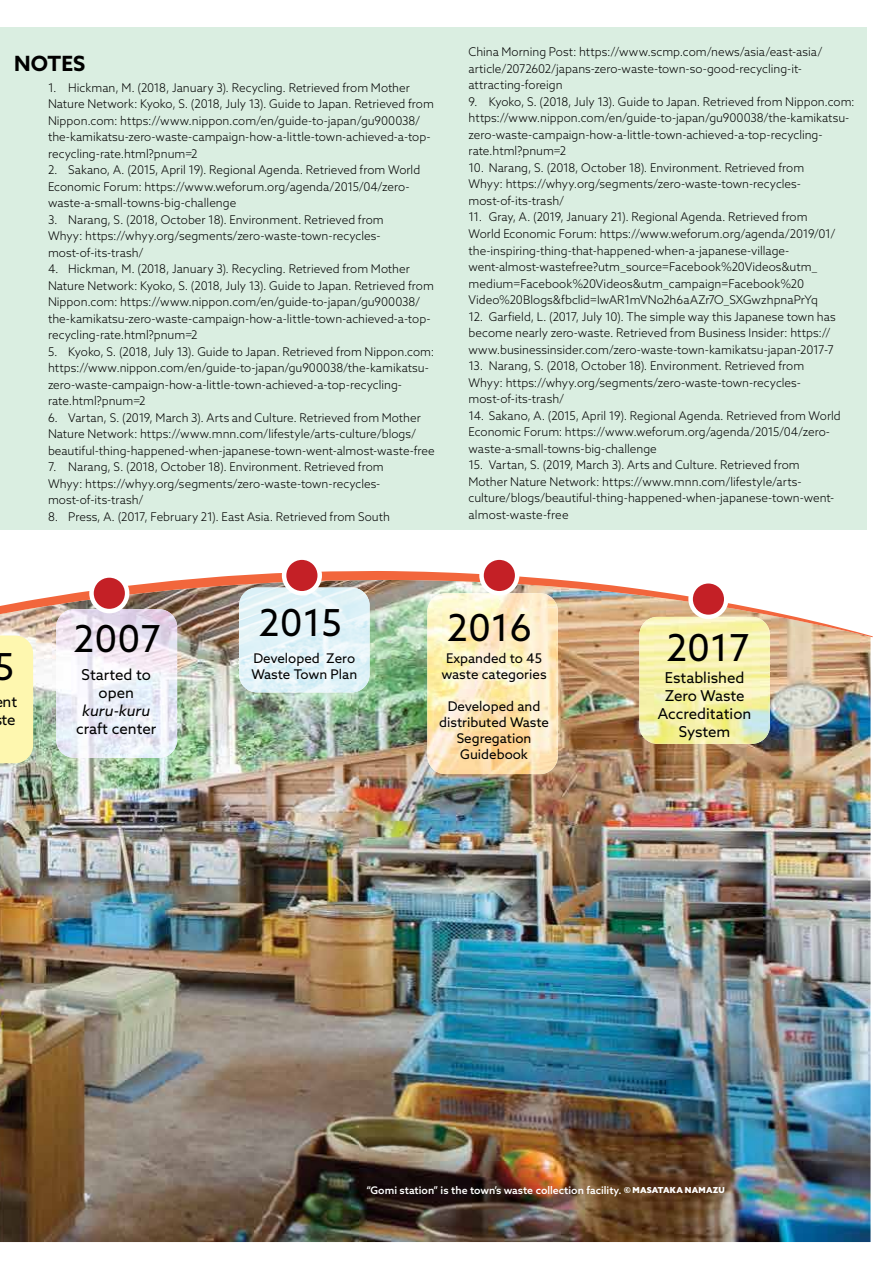
<style>
.page{position:relative;width:893px;height:1263px;background:#fff}
.page>*{position:absolute;margin:0;border:0;box-sizing:border-box;transform-origin:0 0}
.t1{font:37.2px "Azo Sans";color:#000}
.t2{font:700 21px "Azo Sans";color:#000}
.t3{font:15px/18px "Azo Sans";color:#000;text-align:center}
.t4{font:italic 15px "Azo Sans";color:#000}
.t5{font:13.35px/16px "Azo Sans";color:#000;text-align:center}
.t6{font:300 12px/16.5px "Azo Sans";color:#000}
.t7{font:500 10.5px "Azo Sans";color:#fff}
.s1{font-weight:900;font-size:8.25px}
</style>
<div class="page">
<div style="left:0;top:27px;width:866px;height:503px;background:#daeee1"></div>
<img style="left:0;top:1215px;width:870px;height:27px">
<img style="left:0;top:571px;width:873px;height:644px">
<svg style="left:282px;top:559px;width:40px;height:36px"></svg>
<svg style="left:688px;top:579px;width:40px;height:40px"></svg>
<svg style="left:89px;top:573px;width:40px;height:40px"></svg>
<img style="left:427px;top:593px;width:131px;height:181px">
<svg style="left:479px;top:559px;width:40px;height:36px"></svg>
<h2 class="t2" style="left:14px;top:49px;width:72px">NOTES</h2>
<p class="t6" style="left:48px;top:79px;width:387px">1. Hickman, M. (2018, January 3). Recycling. Retrieved from Mother Nature Network: Kyoko, S. (2018, July 13). Guide to Japan. Retrieved from Nippon.com: https://www.nippon.com/en/guide-to-japan/gu900038/ the-kamikatsu-zero-waste-campaign-how-a-little-town-achieved-a-top&shy;recycling-rate.html?pnum=2</p>
<p class="t6" style="left:48px;top:162px;width:374px">2. Sakano, A. (2015, April 19). Regional Agenda. Retrieved from World<br>Economic Forum: https://www.weforum.org/agenda/2015/04/zero&shy;waste-a-small-towns-big-challenge</p>
<p class="t6" style="left:48px;top:211px;width:337px">3. Narang, S. (2018, October 18). Environment. Retrieved from<br>Whyy: https://whyy.org/segments/zero-waste-town-recycles&shy;most-of-its-trash/</p>
<p class="t6" style="left:48px;top:261px;width:387px">4. Hickman, M. (2018, January 3). Recycling. Retrieved from Mother Nature Network: Kyoko, S. (2018, July 13). Guide to Japan. Retrieved from Nippon.com: https://www.nippon.com/en/guide-to-japan/gu900038/ the-kamikatsu-zero-waste-campaign-how-a-little-town-achieved-a-top&shy;recycling-rate.html?pnum=2</p>
<p class="t6" style="left:48px;top:343px;width:388px">5. Kyoko, S. (2018, July 13). Guide to Japan. Retrieved from Nippon.com: https://www.nippon.com/en/guide-to-japan/gu900038/the-kamikatsu&shy;zero-waste-campaign-how-a-little-town-achieved-a-top-recycling&shy;rate.html?pnum=2</p>
<p class="t6" style="left:48px;top:409px;width:388px">6. Vartan, S. (2019, March 3). Arts and Culture. Retrieved from Mother<br>Nature Network: https://www.mnn.com/lifestyle/arts-culture/blogs/ beautiful-thing-happened-when-japanese-town-went-almost-waste-free</p>
<p class="t6" style="left:48px;top:459px;width:337px">7. Narang, S. (2018, October 18). Environment. Retrieved from<br>Whyy: https://whyy.org/segments/zero-waste-town-recycles&shy;most-of-its-trash/</p>
<p class="t6" style="left:48px;top:508px;width:343px">8. Press, A. (2017, February 21). East Asia. Retrieved from South</p>
<p class="t6" style="left:469px;top:44px;width:355px">China Morning Post: https://www.scmp.com/news/asia/east-asia/ article/2072602/japans-zero-waste-town-so-good-recycling-it&shy;attracting-foreign</p>
<p class="t6" style="left:469px;top:93px;width:388px">9. Kyoko, S. (2018, July 13). Guide to Japan. Retrieved from Nippon.com: https://www.nippon.com/en/guide-to-japan/gu900038/the-kamikatsu&shy;zero-waste-campaign-how-a-little-town-achieved-a-top-recycling&shy;rate.html?pnum=2</p>
<p class="t6" style="left:468px;top:159px;width:337px">10. Narang, S. (2018, October 18). Environment. Retrieved from<br>Whyy: https://whyy.org/segments/zero-waste-town-recycles&shy;most-of-its-trash/</p>
<p class="t6" style="left:468px;top:209px;width:369px">11. Gray, A. (2019, January 21). Regional Agenda. Retrieved from World Economic Forum: https://www.weforum.org/agenda/2019/01/ the-inspiring-thing-that-happened-when-a-japanese-village&shy;went-almost-wastefree?utm_source=Facebook%20Videos&amp;utm_ medium=Facebook%20Videos&amp;utm_campaign=Facebook%20<br>Video%20Blogs&amp;fbclid=IwAR1mVNo2h6aAZr7O_SXGwzhpnaPrYq</p>
<p class="t6" style="left:468px;top:308px;width:369px">12. Garfield, L. (2017, July 10). The simple way this Japanese town has become nearly zero-waste. Retrieved from Business Insider: https:// www.businessinsider.com/zero-waste-town-kamikatsu-japan-2017-7</p>
<p class="t6" style="left:468px;top:357px;width:337px">13. Narang, S. (2018, October 18). Environment. Retrieved from<br>Whyy: https://whyy.org/segments/zero-waste-town-recycles&shy;most-of-its-trash/</p>
<p class="t6" style="left:468px;top:407px;width:374px">14. Sakano, A. (2015, April 19). Regional Agenda. Retrieved from World<br>Economic Forum: https://www.weforum.org/agenda/2015/04/zero&shy;waste-a-small-towns-big-challenge</p>
<p class="t6" style="left:468px;top:456px;width:367px">15. Vartan, S. (2019, March 3). Arts and Culture. Retrieved from Mother Nature Network: https://www.mnn.com/lifestyle/arts&shy;culture/blogs/beautiful-thing-happened-when-japanese-town-went&shy;almost-waste-free</p>
<h1 class="t1" style="left:-7px;top:643px;width:22px">5</h1>
<p class="t3" style="left:2px;top:692px;width:17px;text-align:left">nt te</p>
<h1 class="t1" style="left:74px;top:615px;width:89px">2007</h1>
<p class="t3" style="left:82px;top:665px;width:71px">Started to open</p>
<p class="t4" style="left:82px;top:700px;width:69px">kuru-kuru</p>
<p class="t3" style="left:76px;top:719px;width:82px">craft center</p>
<h1 class="t1" style="left:259px;top:598px;width:85px">2015</h1>
<p class="t5" style="left:251px;top:650px;width:107px;text-align:left">Developed Zero<br>Waste Town Plan</p>
<h1 class="t1" style="left:447px;top:604px;width:87px">2016</h1>
<p class="t5" style="left:441px;top:650px;width:107px">Expanded to 45 waste categories</p>
<p class="t5" style="left:439px;top:698px;width:111px">Developed and distributed Waste<br>Segregation<br>Guidebook</p>
<h1 class="t1" style="left:666px;top:623px;width:85px">2017</h1>
<p class="t3" style="left:658px;top:668px;width:95px">Established<br>Zero Waste<br>Accreditation<br>System</p>
<p class="t7" style="left:366px;top:1183px;width:360px">“Gomi station” is the town’s waste collection facility. <span class="s1">© MASATAKA NAMAZU</span></p>
</div>
